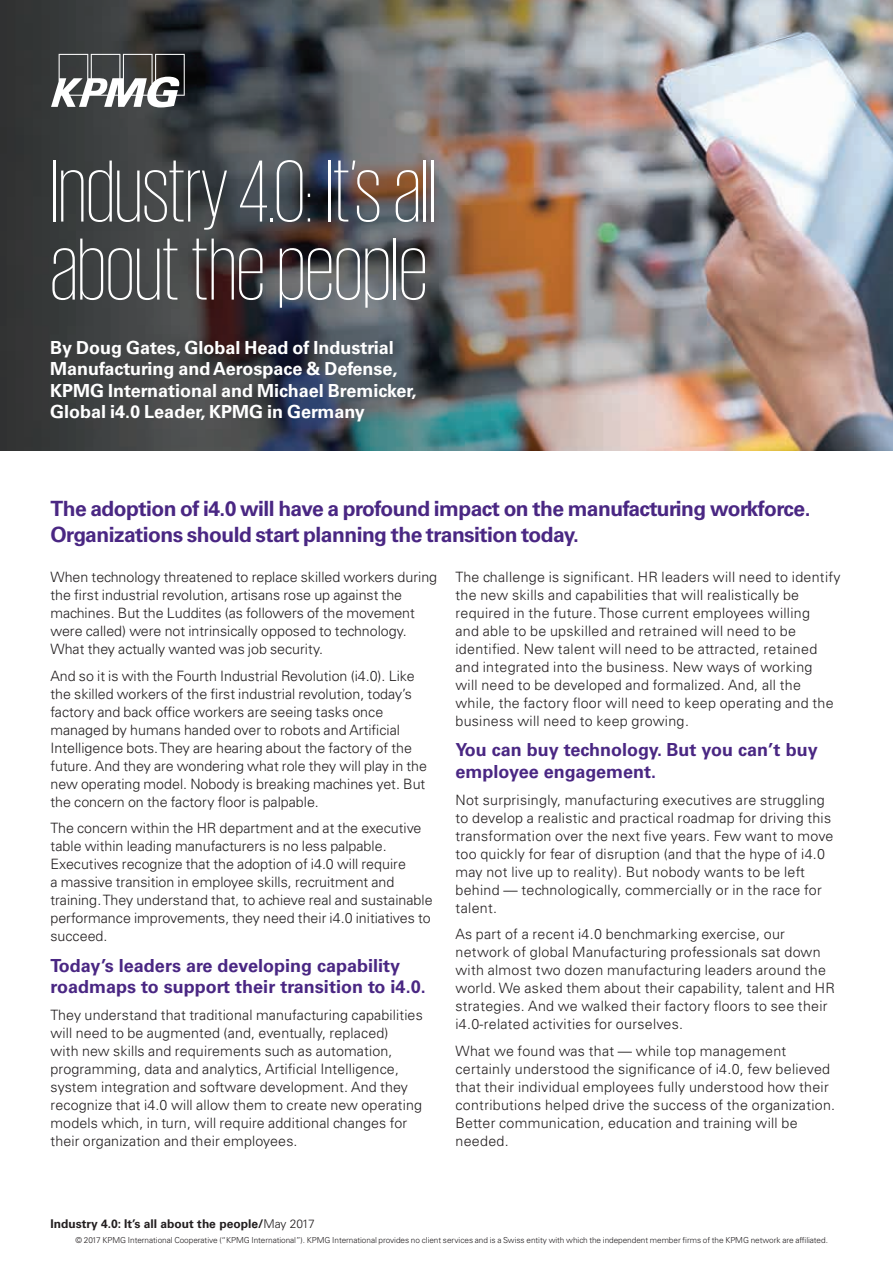
<style>
.page{position:relative;width:893px;height:1263px;background:#fff}
.page>*{position:absolute;margin:0;border:0;box-sizing:border-box;transform-origin:0 0}
.t1{font:200 90px/78px "KPMG";color:#fff}
.t2{font:700 21px/25.2px "Univers LT Std";letter-spacing:-.025em;color:#4a2783}
.t3{font:700 18px/21.6px "Univers LT Std";color:#fff}
.t4{font:700 18px/21.6px "Univers LT Std";color:#4a2783}
.t5{font:300 14.25px/18px "Univers LT Std";letter-spacing:.01em;color:#231f20}
.t6{font:700 12px "Univers LT Std";color:#231f20}
.t7{font:300 8.25px "Univers LT Std";letter-spacing:-.005em;color:#231f20}
.s1{font-weight:300}
</style>
<div class="page">
<img style="left:0;top:0;width:893px;height:450px">
<svg style="left:51px;top:54px;width:134px;height:53px"></svg>
<h1 class="t1" style="left:50px;top:150px;width:388px">Industry 4.0: It’s all about the people</h1>
<p class="t3" style="left:50px;top:337px;width:368px">By Doug Gates, Global Head of Industrial Manufacturing and Aerospace &amp; Defense, KPMG International and Michael Bremicker, Global i4.0 Leader, KPMG in Germany</p>
<h2 class="t2" style="left:50px;top:496px;width:762px">The adoption of i4.0 will have a profound impact on the manufacturing workforce.<br>Organizations should start planning the transition today.</h2>
<p class="t5" style="left:50px;top:568px;width:388px">When technology threatened to replace skilled workers during the first industrial revolution, artisans rose up against the machines. But the Luddites (as followers of the movement were called) were not intrinsically opposed to technology.<br>What they actually wanted was job security.</p>
<p class="t5" style="left:50px;top:667px;width:378px">And so it is with the Fourth Industrial Revolution (i4.0). Like the skilled workers of the first industrial revolution, today’s factory and back office workers are seeing tasks once managed by humans handed over to robots and Artificial Intelligence bots. They are hearing about the factory of the future. And they are wondering what role they will play in the new operating model. Nobody is breaking machines yet. But the concern on the factory floor is palpable.</p>
<p class="t5" style="left:50px;top:819px;width:384px">The concern within the HR department and at the executive table within leading manufacturers is no less palpable.<br>Executives recognize that the adoption of i4.0 will require<br>a massive transition in employee skills, recruitment and training. They understand that, to achieve real and sustainable performance improvements, they need their i4.0 initiatives to succeed.</p>
<p class="t4" style="left:50px;top:954px;width:377px">Today’s leaders are developing capability roadmaps to support their transition to i4.0.</p>
<p class="t5" style="left:50px;top:1005px;width:374px">They understand that traditional manufacturing capabilities will need to be augmented (and, eventually, replaced)<br>with new skills and requirements such as automation, programming, data and analytics, Artificial Intelligence, system integration and software development. And they recognize that i4.0 will allow them to create new operating models which, in turn, will require additional changes for their organization and their employees.</p>
<p class="t5" style="left:455px;top:568px;width:387px">The challenge is significant. HR leaders will need to identify the new skills and capabilities that will realistically be required in the future. Those current employees willing<br>and able to be upskilled and retrained will need to be identified. New talent will need to be attracted, retained and integrated into the business. New ways of working<br>will need to be developed and formalized. And, all the while, the factory floor will need to keep operating and the business will need to keep growing.</p>
<p class="t4" style="left:455px;top:739px;width:364px">You can buy technology. But you can’t buy employee engagement.</p>
<p class="t5" style="left:455px;top:790px;width:380px">Not surprisingly, manufacturing executives are struggling to develop a realistic and practical roadmap for driving this transformation over the next five years. Few want to move too quickly for fear of disruption (and that the hype of i4.0 may not live up to reality). But nobody wants to be left behind — technologically, commercially or in the race for talent.</p>
<p class="t5" style="left:455px;top:925px;width:381px">As part of a recent i4.0 benchmarking exercise, our network of global Manufacturing professionals sat down with almost two dozen manufacturing leaders around the world. We asked them about their capability, talent and HR strategies. And we walked their factory floors to see their i4.0-related activities for ourselves.</p>
<p class="t5" style="left:455px;top:1041px;width:381px">What we found was that — while top management certainly understood the significance of i4.0, few believed that their individual employees fully understood how their contributions helped drive the success of the organization.<br>Better communication, education and training will be needed.</p>
<p class="t6" style="left:50px;top:1217px;width:266px">Industry 4.0: It’s all about the people/<span class="s1">May 2017</span></p>
<p class="t7" style="left:76px;top:1235px;width:754px">© 2017 KPMG International Cooperative (“KPMG International”). KPMG International provides no client services and is a Swiss entity with which the independent member firms of the KPMG network are affiliated.</p>
</div>
